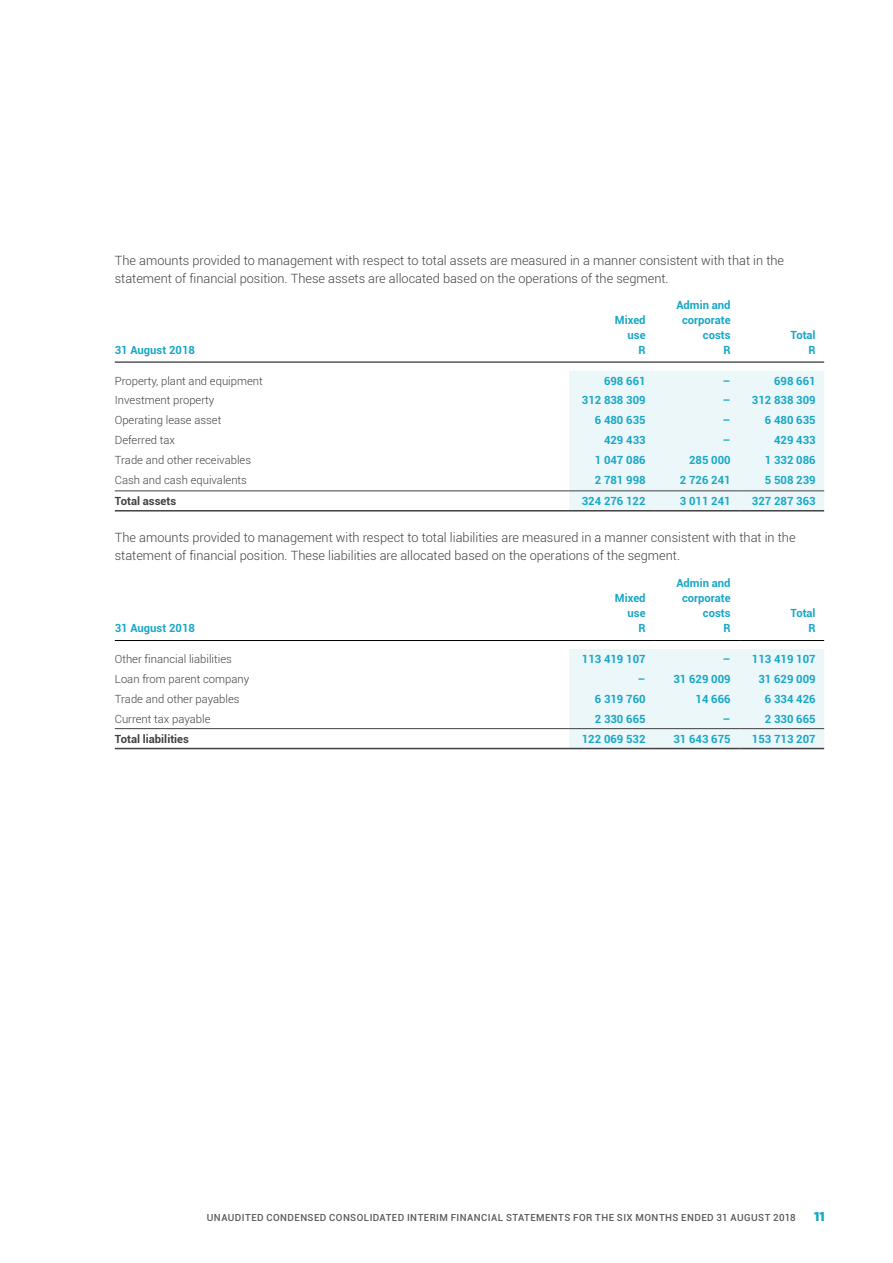
<style>
.page{position:relative;width:893px;height:1263px;background:#fff}
.page>*{position:absolute;margin:0;border:0;box-sizing:border-box;transform-origin:0 0}
.t1{font:300 12.75px/18px "Roboto";color:#414042}
.t2{font:900 12.75px "Gotham";color:#19a7c6}
.t3{font:700 11.25px/15px "Roboto";color:#19a7c6;text-align:right}
.t4{font:300 11.25px "Roboto";color:#414042}
.t5{font:700 11.25px "Roboto";color:#414042}
.t6{font:500 9.75px "Roboto";letter-spacing:.045em;color:#58595b}
</style>
<div class="page">
<div style="left:569px;top:371px;width:255px;height:139px;background:#ebf7f9"></div>
<hr style="left:115px;top:510px;width:454px;height:1px;background:#414042">
<hr style="left:569px;top:510px;width:85px;height:1px;background:#414042">
<hr style="left:654px;top:510px;width:85px;height:1px;background:#414042">
<hr style="left:739px;top:510px;width:85px;height:1px;background:#414042">
<hr style="left:115px;top:490px;width:454px;height:1px;background:#414042">
<hr style="left:569px;top:490px;width:85px;height:1px;background:#414042">
<hr style="left:654px;top:490px;width:85px;height:1px;background:#414042">
<hr style="left:739px;top:490px;width:85px;height:1px;background:#414042">
<hr style="left:115px;top:362px;width:454px;height:1px;background:#000">
<hr style="left:569px;top:362px;width:85px;height:1px;background:#000">
<hr style="left:654px;top:362px;width:85px;height:1px;background:#000">
<hr style="left:739px;top:362px;width:85px;height:1px;background:#000">
<div style="left:569px;top:649px;width:255px;height:99px;background:#ebf7f9"></div>
<hr style="left:115px;top:748px;width:454px;height:1px;background:#414042">
<hr style="left:569px;top:748px;width:85px;height:1px;background:#414042">
<hr style="left:654px;top:748px;width:85px;height:1px;background:#414042">
<hr style="left:739px;top:748px;width:85px;height:1px;background:#414042">
<hr style="left:115px;top:728px;width:454px;height:1px;background:#414042">
<hr style="left:569px;top:728px;width:85px;height:1px;background:#414042">
<hr style="left:654px;top:728px;width:85px;height:1px;background:#414042">
<hr style="left:739px;top:728px;width:85px;height:1px;background:#414042">
<hr style="left:115px;top:640px;width:454px;height:1px;background:#000">
<hr style="left:569px;top:640px;width:85px;height:1px;background:#000">
<hr style="left:654px;top:640px;width:85px;height:1px;background:#000">
<hr style="left:739px;top:640px;width:85px;height:1px;background:#000">
<p class="t1" style="left:115px;top:251px;width:671px">The amounts provided to management with respect to total assets are measured in a manner consistent with that in the statement of financial position. These assets are allocated based on the operations of the segment.</p>
<p class="t3" style="left:115px;top:342px;width:82px">31 August 2018</p>
<p class="t3" style="left:615px;top:312px;width:32px">Mixed use<br>R</p>
<p class="t3" style="left:676px;top:297px;width:56px">Admin and corporate costs<br>R</p>
<p class="t3" style="left:790px;top:327px;width:27px">Total<br>R</p>
<p class="t4" style="left:115px;top:373px;width:149px">Property, plant and equipment</p>
<p class="t3" style="left:604px;top:373px;width:43px">698 661</p>
<p class="t3" style="left:723px;top:373px;width:9px">–</p>
<p class="t3" style="left:774px;top:373px;width:43px">698 661</p>
<p class="t4" style="left:115px;top:393px;width:101px">Investment property</p>
<p class="t3" style="left:582px;top:392px;width:65px">312 838 309</p>
<p class="t3" style="left:723px;top:392px;width:94px">– 312 838 309</p>
<p class="t4" style="left:115px;top:412px;width:108px">Operating lease asset</p>
<p class="t3" style="left:595px;top:412px;width:52px">6 480 635</p>
<p class="t3" style="left:723px;top:412px;width:9px">–</p>
<p class="t3" style="left:765px;top:412px;width:52px">6 480 635</p>
<p class="t4" style="left:115px;top:432px;width:62px">Deferred tax</p>
<p class="t3" style="left:604px;top:432px;width:43px">429 433</p>
<p class="t3" style="left:723px;top:432px;width:9px">–</p>
<p class="t3" style="left:774px;top:432px;width:43px">429 433</p>
<p class="t4" style="left:115px;top:452px;width:138px">Trade and other receivables</p>
<p class="t3" style="left:595px;top:452px;width:52px">1 047 086</p>
<p class="t3" style="left:689px;top:452px;width:43px">285 000</p>
<p class="t3" style="left:765px;top:452px;width:52px">1 332 086</p>
<p class="t4" style="left:115px;top:473px;width:134px">Cash and cash equivalents</p>
<p class="t3" style="left:595px;top:472px;width:52px">2 781 998</p>
<p class="t3" style="left:680px;top:472px;width:52px">2 726 241</p>
<p class="t3" style="left:765px;top:472px;width:52px">5 508 239</p>
<p class="t5" style="left:115px;top:493px;width:63px">Total assets</p>
<p class="t3" style="left:582px;top:493px;width:65px">324 276 122</p>
<p class="t3" style="left:680px;top:493px;width:52px">3 011 241</p>
<p class="t3" style="left:752px;top:493px;width:65px">327 287 363</p>
<p class="t1" style="left:115px;top:528px;width:682px">The amounts provided to management with respect to total liabilities are measured in a manner consistent with that in the statement of financial position. These liabilities are allocated based on the operations of the segment.</p>
<p class="t3" style="left:115px;top:620px;width:82px">31 August 2018</p>
<p class="t3" style="left:615px;top:590px;width:32px">Mixed use<br>R</p>
<p class="t3" style="left:676px;top:575px;width:56px">Admin and corporate costs<br>R</p>
<p class="t3" style="left:790px;top:605px;width:27px">Total<br>R</p>
<p class="t4" style="left:115px;top:651px;width:119px">Other financial liabilities</p>
<p class="t3" style="left:582px;top:651px;width:65px">113 419 107</p>
<p class="t3" style="left:723px;top:651px;width:94px">– 113 419 107</p>
<p class="t4" style="left:115px;top:671px;width:136px">Loan from parent company</p>
<p class="t3" style="left:638px;top:671px;width:9px">–</p>
<p class="t3" style="left:673px;top:671px;width:59px">31 629 009</p>
<p class="t3" style="left:758px;top:671px;width:59px">31 629 009</p>
<p class="t4" style="left:115px;top:691px;width:126px">Trade and other payables</p>
<p class="t3" style="left:595px;top:691px;width:52px">6 319 760</p>
<p class="t3" style="left:695px;top:691px;width:37px">14 666</p>
<p class="t3" style="left:765px;top:691px;width:52px">6 334 426</p>
<p class="t4" style="left:115px;top:711px;width:97px">Current tax payable</p>
<p class="t3" style="left:595px;top:711px;width:52px">2 330 665</p>
<p class="t3" style="left:723px;top:711px;width:9px">–</p>
<p class="t3" style="left:765px;top:711px;width:52px">2 330 665</p>
<p class="t5" style="left:115px;top:731px;width:76px">Total liabilities</p>
<p class="t3" style="left:582px;top:731px;width:65px">122 069 532</p>
<p class="t3" style="left:673px;top:731px;width:59px">31 643 675</p>
<p class="t3" style="left:752px;top:731px;width:65px">153 713 207</p>
<p class="t6" style="left:207px;top:1211px;width:590px">UNAUDITED CONDENSED CONSOLIDATED INTERIM FINANCIAL STATEMENTS FOR THE SIX MONTHS ENDED 31 AUGUST 2018</p>
<p class="t2" style="left:814px;top:1208px;width:12px">11</p>
</div>
